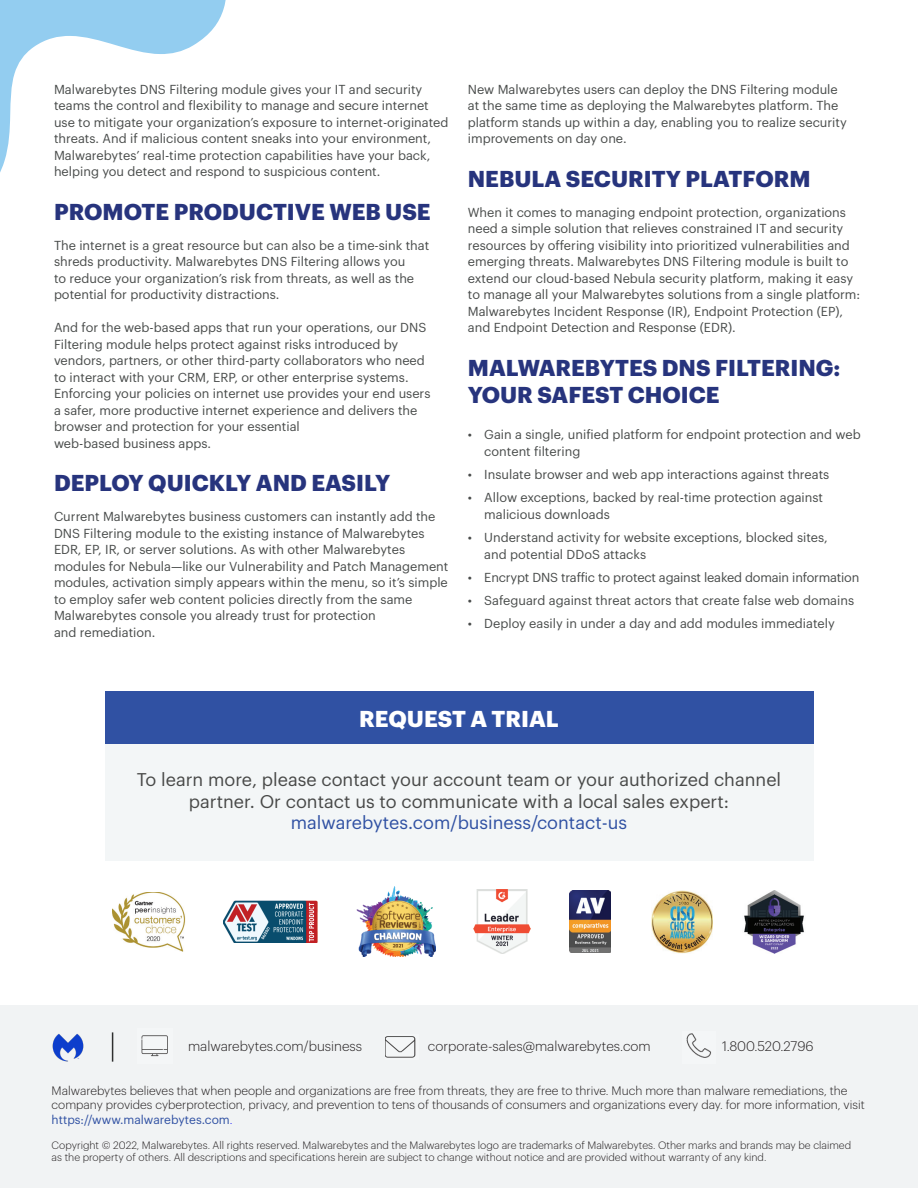
<style>
.page{position:relative;width:918px;height:1188px;background:#fff}
.page>*{position:absolute;margin:0;border:0;box-sizing:border-box;transform-origin:0 0}
.t1{font:700 22.5px/27px "Graphik";color:#27347d}
.CTA-H1{font:700 22.5px "Graphik";color:#fff}
.CTA_body{font:18px/21.6px "Graphik";color:#484948;text-align:center}
.t2{font:300 13.5px "Graphik";color:#231f20}
.Body{font:12.75px/16.5px "Graphik";color:#484b4a}
.Bullets{font:12.75px/16.5px "Graphik";color:#484b4a}
.t3{font:300 12px/14.4px "Graphik";color:#231f20}
.t4{font:300 10.5px/12.6px "Graphik";color:#231f20}
.s1{color:#3051a3}
.s2{font-weight:400;color:#3051a3}
.s3{color:#00f}
</style>
<div class="page">
<div style="left:0;top:1005px;width:918px;height:183px;background:#f1f3f4"></div>
<img style="left:52px;top:1034px;width:32px;height:28px">
<img style="left:141px;top:1035px;width:27px;height:22px">
<hr style="left:112px;top:1032px;width:1px;height:30px;background:#2f2f2f">
<img style="left:385px;top:1036px;width:31px;height:22px">
<img style="left:686px;top:1033px;width:25px;height:25px">
<div style="left:105px;top:691px;width:708px;height:53px;background:#3051a3"></div>
<div style="left:105px;top:744px;width:708px;height:116px;background:#f3f6f7"></div>
<img style="left:112px;top:892px;width:73px;height:59px">
<img style="left:223px;top:900px;width:94px;height:43px">
<img style="left:357px;top:887px;width:79px;height:70px">
<img style="left:474px;top:890px;width:56px;height:64px">
<img style="left:570px;top:891px;width:41px;height:62px">
<img style="left:651px;top:890px;width:62px;height:63px">
<img style="left:744px;top:890px;width:60px;height:63px">
<svg style="left:0;top:0;width:226px;height:172px"></svg>
<p class="Body" style="left:54px;top:80px;width:396px">Malwarebytes DNS Filtering module gives your IT and security teams the control and flexibility to manage and secure internet use to mitigate your organization’s exposure to internet-originated threats. And if malicious content sneaks into your environment, Malwarebytes’ real-time protection capabilities have your back, helping you detect and respond to suspicious content.</p>
<h2 class="t1" style="left:54px;top:196px;width:378px">PROMOTE PRODUCTIVE WEB USE</h2>
<p class="Body" style="left:54px;top:236px;width:377px">The internet is a great resource but can also be a time-sink that shreds productivity. Malwarebytes DNS Filtering allows you<br>to reduce your organization’s risk from threats, as well as the potential for productivity distractions.</p>
<p class="Body" style="left:54px;top:318px;width:378px">And for the web-based apps that run your operations, our DNS Filtering module helps protect against risks introduced by vendors, partners, or other third-party collaborators who need to interact with your CRM, ERP, or other enterprise systems.<br>Enforcing your policies on internet use provides your end users a safer, more productive internet experience and delivers the browser and protection for your essential<br>web-based business apps.</p>
<h2 class="t1" style="left:54px;top:467px;width:338px">DEPLOY QUICKLY AND EASILY</h2>
<p class="Body" style="left:54px;top:507px;width:396px">Current Malwarebytes business customers can instantly add the DNS Filtering module to the existing instance of Malwarebytes EDR, EP, IR, or server solutions. As with other Malwarebytes modules for Nebula—like our Vulnerability and Patch Management modules, activation simply appears within the menu, so it’s simple to employ safer web content policies directly from the same Malwarebytes console you already trust for protection<br>and remediation.</p>
<p class="Body" style="left:468px;top:80px;width:381px">New Malwarebytes users can deploy the DNS Filtering module at the same time as deploying the Malwarebytes platform. The platform stands up within a day, enabling you to realize security improvements on day one.</p>
<h2 class="t1" style="left:468px;top:163px;width:344px">NEBULA SECURITY PLATFORM</h2>
<p class="Body" style="left:468px;top:203px;width:394px">When it comes to managing endpoint protection, organizations need a simple solution that relieves constrained IT and security resources by offering visibility into prioritized vulnerabilities and emerging threats. Malwarebytes DNS Filtering module is built to extend our cloud-based Nebula security platform, making it easy to manage all your Malwarebytes solutions from a single platform:<br>Malwarebytes Incident Response (IR), Endpoint Protection (EP), and Endpoint Detection and Response (EDR).</p>
<h2 class="t1" style="left:468px;top:352px;width:374px">MALWAREBYTES DNS FILTERING:<br>YOUR SAFEST CHOICE</h2>
<p class="Bullets" style="left:484px;top:425px;width:378px;text-indent:-16px">• Gain a single, unified platform for endpoint protection and web content filtering</p>
<p class="Bullets" style="left:468px;top:465px;width:363px">• Insulate browser and web app interactions against threats</p>
<p class="Bullets" style="left:484px;top:488px;width:340px;text-indent:-16px">• Allow exceptions, backed by real-time protection against malicious downloads</p>
<p class="Bullets" style="left:484px;top:528px;width:345px;text-indent:-16px">• Understand activity for website exceptions, blocked sites, and potential DDoS attacks</p>
<p class="Bullets" style="left:468px;top:568px;width:393px">• Encrypt DNS traffic to protect against leaked domain information</p>
<p class="Bullets" style="left:468px;top:591px;width:388px">• Safeguard against threat actors that create false web domains</p>
<p class="Bullets" style="left:468px;top:614px;width:369px">• Deploy easily in under a day and add modules immediately</p>
<p class="CTA-H1" style="left:359px;top:701px;width:201px">REQUEST A TRIAL</p>
<p class="CTA_body" style="left:137px;top:767px;width:646px">To learn more, please contact your account team or your authorized channel partner. Or contact us to communicate with a local sales expert: <span class="s1">malwarebytes.com/business/contact-us</span></p>
<p class="t2" style="left:188px;top:1036px;width:176px">malwarebytes.com/business</p>
<p class="t2" style="left:428px;top:1036px;width:224px">corporate-sales@malwarebytes.com</p>
<p class="t2" style="left:722px;top:1036px;width:93px">1.800.520.2796</p>
<p class="t3" style="left:52px;top:1082px;width:815px">Malwarebytes believes that when people and organizations are free from threats, they are free to thrive. Much more than malware remediations, the company provides cyberprotection, privacy, and prevention to tens of thousands of consumers and organizations every day. for more information, visit <span class="s2">https://www.malwarebytes.com</span><span class="s3">.</span></p>
<p class="t4" style="left:52px;top:1138px;width:801px">Copyright © 2022, Malwarebytes. All rights reserved. Malwarebytes and the Malwarebytes logo are trademarks of Malwarebytes. Other marks and brands may be claimed as the property of others. All descriptions and specifications herein are subject to change without notice and are provided without warranty of any kind.</p>
</div>
